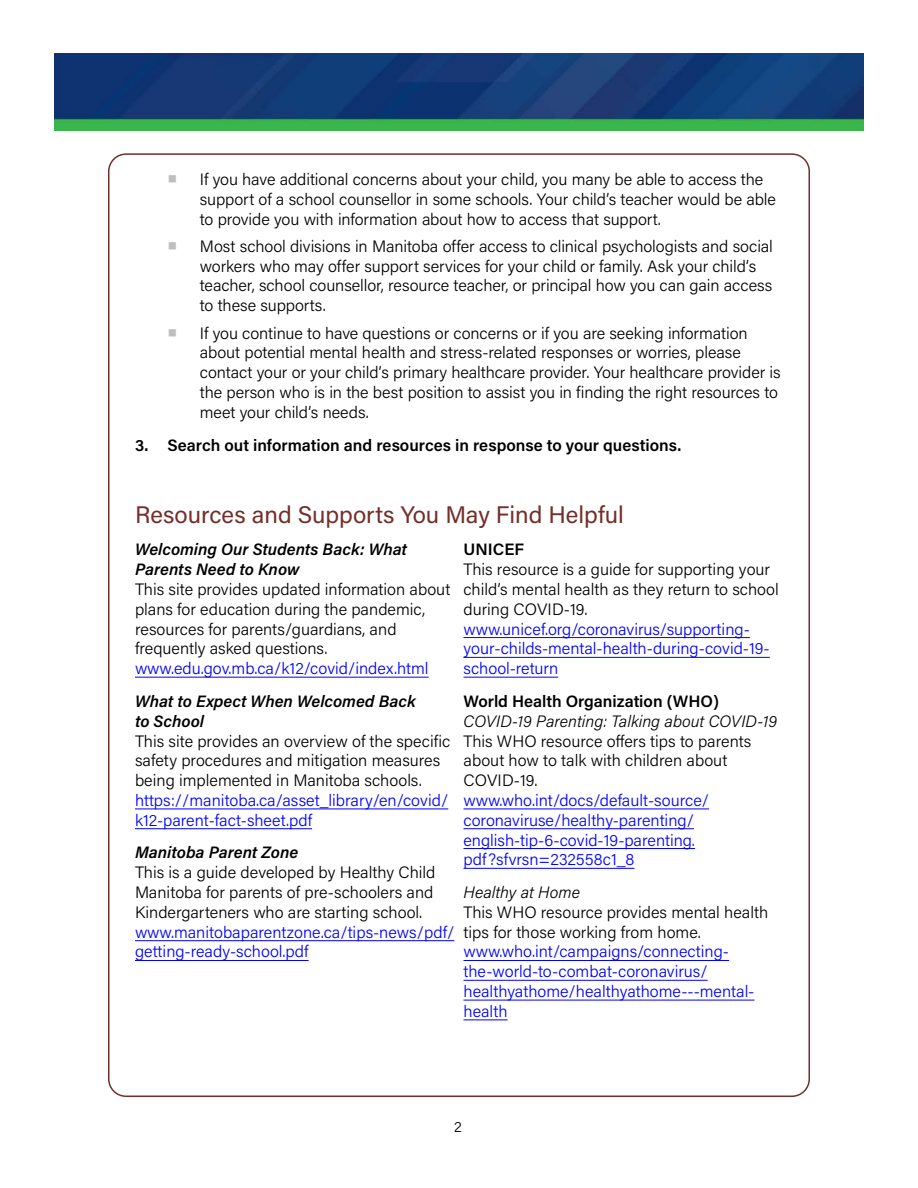
<style>
.page{position:relative;width:918px;height:1188px;background:#fff}
.page>*{position:absolute;margin:0;border:0;box-sizing:border-box;transform-origin:0 0}
.Head_B{font:24px "Acumin Pro";color:#732f29}
.Paragraph__12{font:300 16.5px/19.8px "Acumin Pro";letter-spacing:-.005em;color:#000}
.Paragraph__12-2{font:300 16.5px/19.8px "Acumin Pro";color:#0000fa}
.Head-resource_name{font:italic 600 16.5px/19.8px "Acumin Pro";color:#000}
.Bullet_A___4{font:600 16.5px "Acumin Pro";color:#000}
.Head-resource_name-2{font:600 16.5px "Acumin Pro";color:#000}
.t1{font:300 15px "Acumin Pro";color:#000}
.s1{font-family:"Arial Unicode MS";font-weight:400;color:#bcbec0}
.s2{color:#0000fa}
.s3{color:#000}
.s4{font-style:italic;color:#000}
</style>
<div class="page">
<img style="left:54px;top:54px;width:810px;height:77px">
<hr style="left:135px;top:677px;width:294px;height:1px;background:#0000fa">
<hr style="left:135px;top:809px;width:313px;height:1px;background:#0000fa">
<hr style="left:135px;top:828px;width:177px;height:1px;background:#0000fa">
<hr style="left:135px;top:940px;width:319px;height:1px;background:#0000fa">
<hr style="left:135px;top:960px;width:174px;height:1px;background:#0000fa">
<hr style="left:464px;top:637px;width:286px;height:1px;background:#0000fa">
<hr style="left:464px;top:657px;width:306px;height:1px;background:#0000fa">
<hr style="left:464px;top:677px;width:94px;height:1px;background:#0000fa">
<hr style="left:464px;top:809px;width:245px;height:1px;background:#0000fa">
<hr style="left:464px;top:828px;width:230px;height:1px;background:#0000fa">
<hr style="left:464px;top:848px;width:231px;height:1px;background:#0000fa">
<hr style="left:464px;top:868px;width:170px;height:1px;background:#0000fa">
<hr style="left:464px;top:960px;width:265px;height:1px;background:#0000fa">
<hr style="left:464px;top:980px;width:244px;height:1px;background:#0000fa">
<hr style="left:464px;top:1000px;width:291px;height:1px;background:#0000fa">
<hr style="left:464px;top:1020px;width:44px;height:1px;background:#0000fa">
<p class="Paragraph__12" style="left:200px;top:169px;width:578px;text-indent:-32px"><span class="s1">■</span> If you have additional concerns about your child, you many be able to access the support of a school counsellor in some schools. Your child’s teacher would be able to provide you with information about how to access that support.</p>
<p class="Paragraph__12" style="left:200px;top:236px;width:575px;text-indent:-32px"><span class="s1">■</span> Most school divisions in Manitoba offer access to clinical psychologists and social workers who may offer support services for your child or family. Ask your child’s teacher, school counsellor, resource teacher, or principal how you can gain access to these supports.</p>
<p class="Paragraph__12" style="left:200px;top:322px;width:582px;text-indent:-32px"><span class="s1">■</span> If you continue to have questions or concerns or if you are seeking information about potential mental health and stress-related responses or worries, please contact your or your child’s primary healthcare provider. Your healthcare provider is the person who is in the best position to assist you in finding the right resources to meet your child’s needs.</p>
<p class="Bullet_A___4" style="left:135px;top:433px;width:548px">3. Search out information and resources in response to your questions.</p>
<h2 class="Head_B" style="left:135px;top:498px;width:490px">Resources and Supports You May Find Helpful</h2>
<p class="Head-resource_name" style="left:135px;top:539px;width:274px">Welcoming Our Students Back: What<br>Parents Need to Know</p>
<p class="Paragraph__12" style="left:135px;top:579px;width:317px">This site provides updated information about plans for education during the pandemic, resources for parents/guardians, and frequently asked questions. <span class="s2">www.edu.gov.mb.ca/k12/covid/index.html</span></p>
<p class="Head-resource_name" style="left:135px;top:690px;width:282px">What to Expect When Welcomed Back to School</p>
<p class="Paragraph__12" style="left:135px;top:730px;width:317px">This site provides an overview of the specific safety procedures and mitigation measures being implemented in Manitoba schools. <span class="s2">https://manitoba.ca/asset_library/en/covid/ k12-parent-fact-sheet.pdf</span></p>
<p class="Head-resource_name" style="left:135px;top:842px;width:165px">Manitoba Parent Zone</p>
<p class="Paragraph__12" style="left:135px;top:862px;width:321px">This is a guide developed by Healthy Child Manitoba for parents of pre-schoolers and Kindergarteners who are starting school. <span class="s2">www.manitobaparentzone.ca/tips-news/pdf/ getting-ready-school.pdf</span></p>
<p class="Head-resource_name-2" style="left:464px;top:538px;width:62px">UNICEF</p>
<p class="Paragraph__12-2" style="left:464px;top:559px;width:317px"><span class="s3">This resource is a guide for supporting your child’s mental health as they return to school during COVID-19. </span>www.unicef.org/coronavirus/supporting&shy;your-childs-mental-health-during-covid-19- school-return</p>
<p class="Head-resource_name-2" style="left:464px;top:690px;width:257px">World Health Organization (WHO)</p>
<p class="Paragraph__12-2" style="left:464px;top:710px;width:315px"><span class="s4">COVID-19 Parenting: Talking about COVID-19<br></span><span class="s3">This WHO resource offers tips to parents about how to talk with children about COVID-19. </span>www.who.int/docs/default-source/ coronaviruse/healthy-parenting/ english-tip-6-covid-19-parenting. pdf?sfvrsn=232558c1_8</p>
<p class="Paragraph__12-2" style="left:464px;top:882px;width:306px"><span class="s4">Healthy at Home<br></span><span class="s3">This WHO resource provides mental health tips for those working from home. </span>www.who.int/campaigns/connecting&shy;the-world-to-combat-coronavirus/ healthyathome/healthyathome---mental&shy;health</p>
<p class="t1" style="left:454px;top:1116px;width:9px">2</p>
</div>
